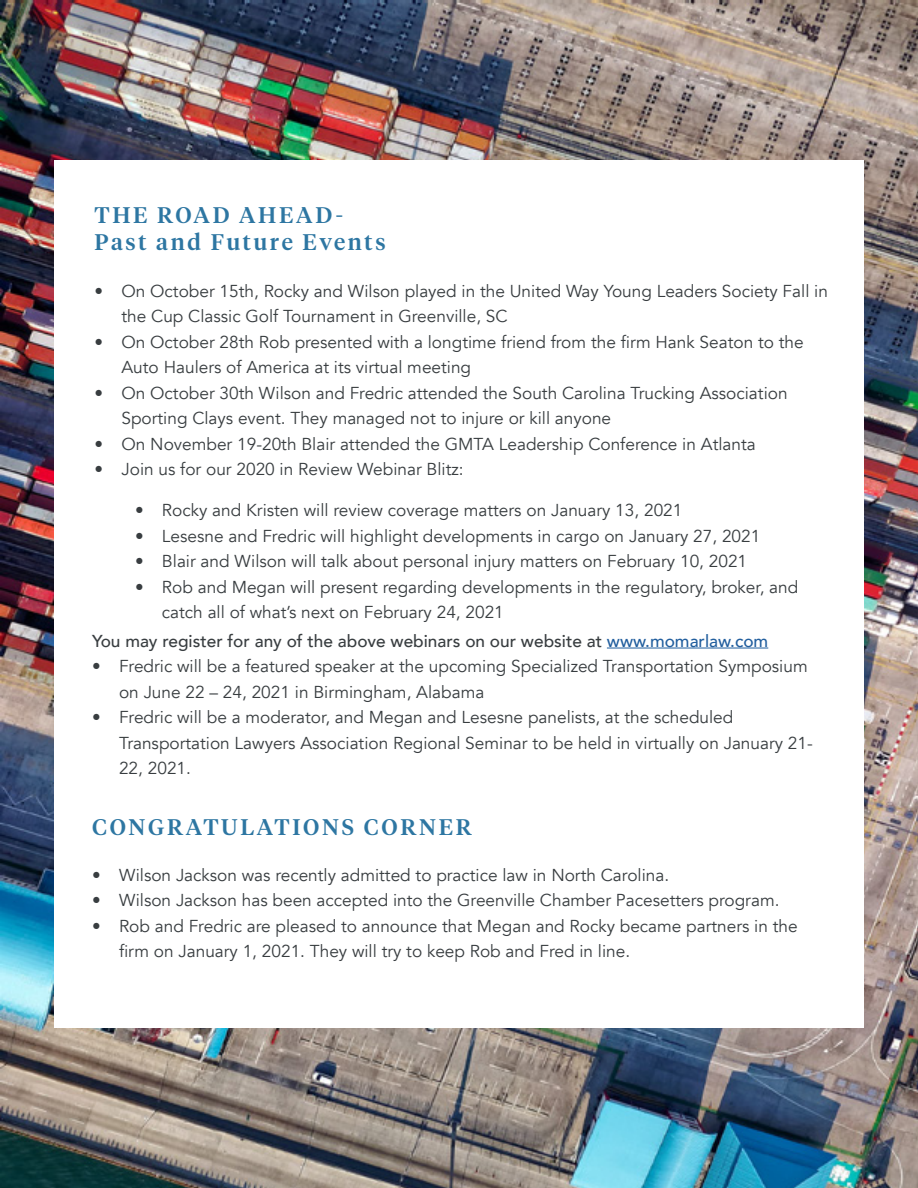
<style>
.page{position:relative;width:918px;height:1188px;background:#fff}
.page>*{position:absolute;margin:0;border:0;box-sizing:border-box;transform-origin:0 0}
.t1{font:500 22.5px/27px "Tiempos Headline";letter-spacing:.12em;color:#2d76a2}
.t2{font:17.25px/25.5px "Avenir";color:#383d40}
.t3{font:500 17.25px "Avenir";color:#383d40}
.s1{color:#215e9e}
</style>
<div class="page">
<img style="left:0;top:0;width:918px;height:1188px">
<div style="left:54px;top:160px;width:810px;height:868px;background:#fff"></div>
<hr style="left:607px;top:648px;width:161px;height:1px;background:#215e9e">
<h1 class="t1" style="left:94px;top:200px;width:293px">THE ROAD AHEAD-<br>Past and Future Events</h1>
<p class="t2" style="left:121px;top:278px;width:708px;text-indent:-27px">• On October 15th, Rocky and Wilson played in the United Way Young Leaders Society Fall in the Cup Classic Golf Tournament in Greenville, SC</p>
<p class="t2" style="left:121px;top:329px;width:684px;text-indent:-27px">• On October 28th Rob presented with a longtime friend from the firm Hank Seaton to the<br>Auto Haulers of America at its virtual meeting</p>
<p class="t2" style="left:121px;top:380px;width:668px;text-indent:-27px">• On October 30th Wilson and Fredric attended the South Carolina Trucking Association<br>Sporting Clays event. They managed not to injure or kill anyone</p>
<p class="t2" style="left:94px;top:431px;width:663px">• On November 19-20th Blair attended the GMTA Leadership Conference in Atlanta</p>
<p class="t2" style="left:94px;top:457px;width:371px">• Join us for our 2020 in Review Webinar Blitz:</p>
<p class="t2" style="left:135px;top:498px;width:549px">• Rocky and Kristen will review coverage matters on January 13, 2021</p>
<p class="t2" style="left:135px;top:523px;width:627px">• Lesesne and Fredric will highlight developments in cargo on January 27, 2021</p>
<p class="t2" style="left:135px;top:549px;width:614px">• Blair and Wilson will talk about personal injury matters on February 10, 2021</p>
<p class="t2" style="left:162px;top:574px;width:638px;text-indent:-27px">• Rob and Megan will present regarding developments in the regulatory, broker, and catch all of what’s next on February 24, 2021</p>
<p class="t3" style="left:92px;top:626px;width:678px">You may register for any of the above webinars on our website at <span class="s1">www.momarlaw.com</span></p>
<p class="t2" style="left:119px;top:654px;width:690px;text-indent:-27px">• Fredric will be a featured speaker at the upcoming Specialized Transportation Symposium on June 22 – 24, 2021 in Birmingham, Alabama</p>
<p class="t2" style="left:119px;top:705px;width:695px;text-indent:-27px">• Fredric will be a moderator, and Megan and Lesesne panelists, at the scheduled<br>Transportation Lawyers Association Regional Seminar to be held in virtually on January 21-<br>22, 2021.</p>
<h1 class="t1" style="left:92px;top:812px;width:381px">CONGRATULATIONS CORNER</h1>
<p class="t2" style="left:92px;top:862px;width:579px">• Wilson Jackson was recently admitted to practice law in North Carolina.</p>
<p class="t2" style="left:92px;top:888px;width:689px">• Wilson Jackson has been accepted into the Greenville Chamber Pacesetters program.</p>
<p class="t2" style="left:119px;top:913px;width:680px;text-indent:-27px">• Rob and Fredric are pleased to announce that Megan and Rocky became partners in the firm on January 1, 2021. They will try to keep Rob and Fred in line.</p>
</div>
